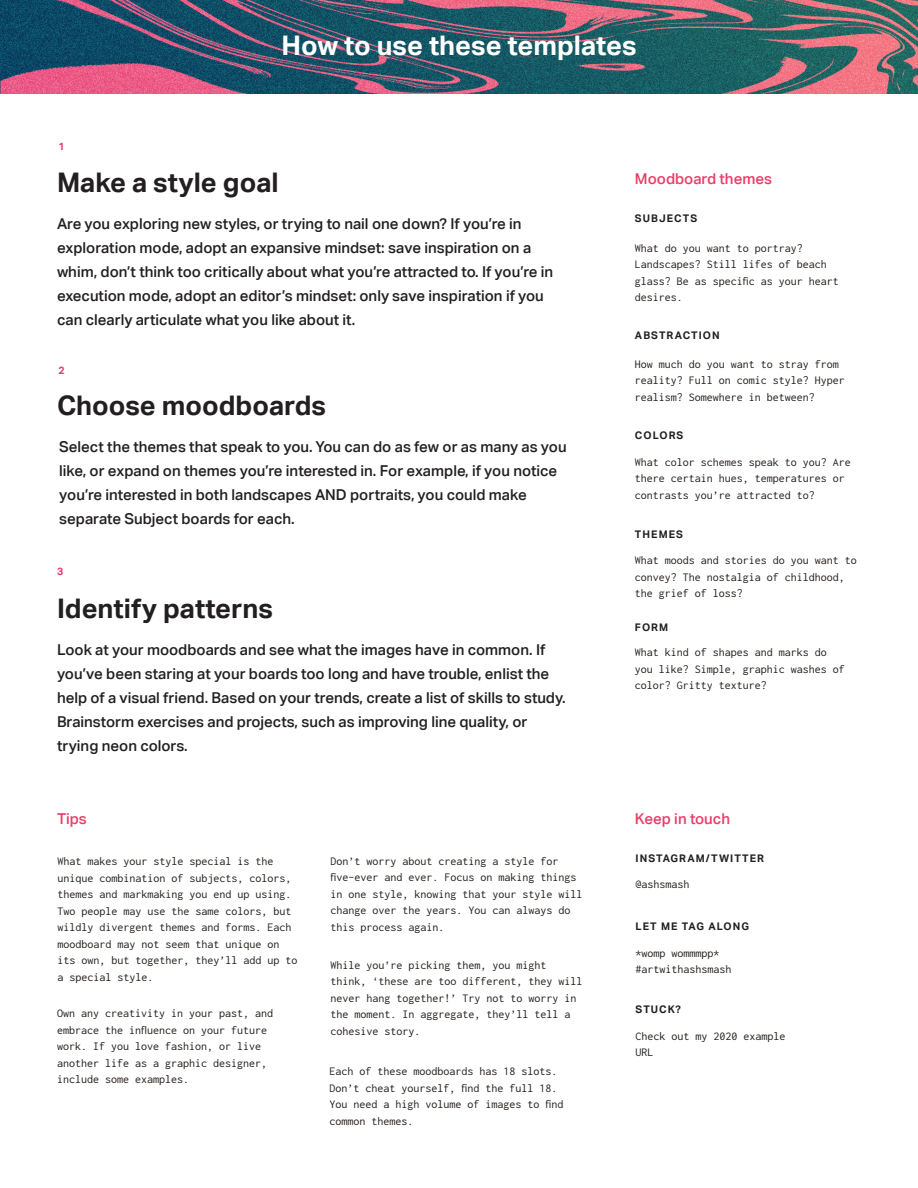
<style>
.page{position:relative;width:918px;height:1188px;background:#fff}
.page>*{position:absolute;margin:0;border:0;box-sizing:border-box;transform-origin:0 0}
.Title_left{font:700 27px "Aktiv Grotesk";color:#231f20}
.t1{font:700 27px "Aktiv Grotesk";color:#fff}
.description_left{font:500 15px/24px "Aktiv Grotesk";color:#231f20}
.description_left-2{font:500 15px "Aktiv Grotesk";color:#e93d69}
.subhead{font:12px/16.5px "Inconsolata";color:#241e1b}
.Lil_titles{font:700 10.5px "Aktiv Grotesk";letter-spacing:.1em;color:#231f20}
.Lil_titles-2{font:700 10.5px "Aktiv Grotesk";color:#e93d69}
</style>
<div class="page">
<img style="left:0;top:0;width:918px;height:93px">
<p class="Lil_titles-2" style="left:58px;top:140px;width:8px">1</p>
<p class="t1" style="left:281px;top:28px;width:357px">How to use these templates</p>
<p class="Title_left" style="left:57px;top:166px;width:223px">Make a style goal</p>
<p class="description_left" style="left:57px;top:212px;width:498px">Are you exploring new styles, or trying to nail one down? If you’re in exploration mode, adopt an expansive mindset: save inspiration on a whim, don’t think too critically about what you’re attracted to. If you’re in execution mode, adopt an editor’s mindset: only save inspiration if you can clearly articulate what you like about it.</p>
<p class="Lil_titles-2" style="left:58px;top:364px;width:8px">2</p>
<p class="Title_left" style="left:57px;top:388px;width:271px">Choose moodboards</p>
<p class="description_left" style="left:59px;top:434px;width:509px">Select the themes that speak to you. You can do as few or as many as you like, or expand on themes you’re interested in. For example, if you notice you’re interested in both landscapes AND portraits, you could make separate Subject boards for each.</p>
<p class="Lil_titles-2" style="left:57px;top:565px;width:8px">3</p>
<p class="Title_left" style="left:57px;top:591px;width:217px">Identify patterns</p>
<p class="description_left" style="left:57px;top:637px;width:510px">Look at your moodboards and see what the images have in common. If you’ve been staring at your boards too long and have trouble, enlist the help of a visual friend. Based on your trends, create a list of skills to study.<br>Brainstorm exercises and projects, such as improving line quality, or trying neon colors.</p>
<p class="description_left-2" style="left:57px;top:810px;width:31px">Tips</p>
<p class="subhead" style="left:57px;top:853px;width:241px">What makes your style special is the unique combination of subjects, colors, themes and markmaking you end up using.<br>Two people may use the same colors, but wildly divergent themes and forms. Each moodboard may not seem that unique on its own, but together, they’ll add up to a special style.</p>
<p class="subhead" style="left:57px;top:1005px;width:217px">Own any creativity in your past, and embrace the influence on your future work. If you love fashion, or live another life as a graphic designer, include some examples.</p>
<p class="subhead" style="left:330px;top:852px;width:253px">Don’t worry about creating a style for five-ever and ever. Focus on making things in one style, knowing that your style will change over the years. You can always do this process again.</p>
<p class="subhead" style="left:330px;top:956px;width:253px">While you’re picking them, you might think, ‘these are too different, they will never hang together!’ Try not to worry in the moment. In aggregate, they’ll tell a cohesive story.</p>
<p class="subhead" style="left:329px;top:1063px;width:235px">Each of these moodboards has 18 slots.<br>Don’t cheat yourself, find the full 18.<br>You need a high volume of images to find common themes.</p>
<p class="description_left-2" style="left:635px;top:170px;width:139px">Moodboard themes</p>
<p class="Lil_titles" style="left:635px;top:212px;width:64px">SUBJECTS</p>
<p class="subhead" style="left:635px;top:239px;width:206px">What do you want to portray?<br>Landscapes? Still lifes of beach glass? Be as specific as your heart desires.</p>
<p class="Lil_titles" style="left:635px;top:329px;width:86px">ABSTRACTION</p>
<p class="subhead" style="left:635px;top:355px;width:212px">How much do you want to stray from reality? Full on comic style? Hyper realism? Somewhere in between?</p>
<p class="Lil_titles" style="left:635px;top:428px;width:50px">COLORS</p>
<p class="subhead" style="left:635px;top:453px;width:218px">What color schemes speak to you? Are there certain hues, temperatures or contrasts you’re attracted to?</p>
<p class="Lil_titles" style="left:635px;top:528px;width:49px">THEMES</p>
<p class="subhead" style="left:635px;top:552px;width:224px">What moods and stories do you want to convey? The nostalgia of childhood, the grief of loss?</p>
<p class="Lil_titles" style="left:635px;top:621px;width:35px">FORM</p>
<p class="subhead" style="left:635px;top:644px;width:212px">What kind of shapes and marks do you like? Simple, graphic washes of color? Gritty texture?</p>
<p class="description_left-2" style="left:635px;top:810px;width:97px">Keep in touch</p>
<p class="Lil_titles" style="left:636px;top:851px;width:130px">INSTAGRAM/TWITTER</p>
<p class="subhead" style="left:636px;top:876px;width:55px">@ashsmash</p>
<p class="Lil_titles" style="left:636px;top:920px;width:115px">LET ME TAG ALONG</p>
<p class="subhead" style="left:636px;top:944px;width:85px">*womp wommmpp*</p>
<p class="subhead" style="left:636px;top:961px;width:97px">#artwithashsmash</p>
<p class="Lil_titles" style="left:636px;top:1003px;width:47px">STUCK?</p>
<p class="subhead" style="left:636px;top:1027px;width:151px">Check out my 2020 example</p>
<p class="subhead" style="left:636px;top:1044px;width:19px">URL</p>
</div>
